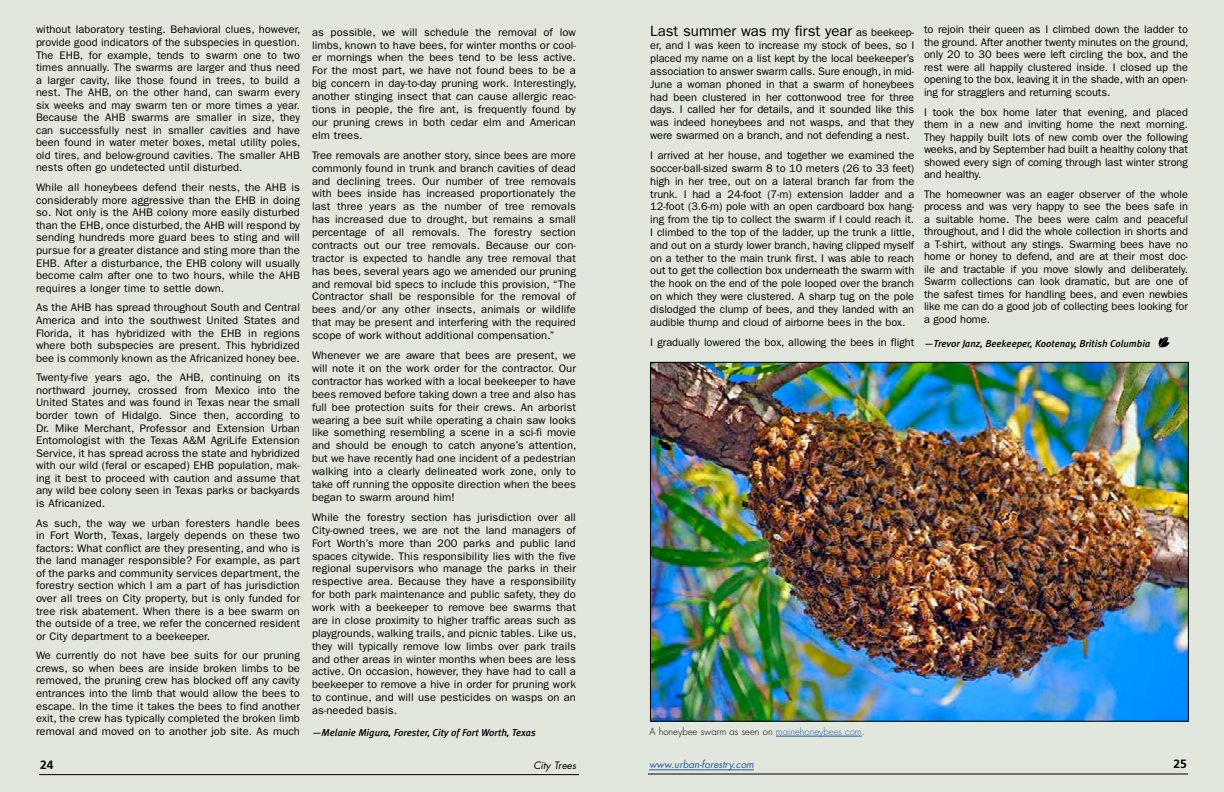
<style>
.page{position:relative;width:1224px;height:792px;background:#fff}
.page>*{position:absolute;margin:0;border:0;box-sizing:border-box;transform-origin:0 0}
.t1{font:15px "Franklin Gothic";letter-spacing:-.005em;color:#000}
.t2{font:700 12px "Frutiger";color:#000}
.t3{font:11px/12.6px "Franklin Gothic";letter-spacing:.005em;color:#000;text-align:justify}
.t4{font:italic 500 10px "Meta Plus";color:#000}
.t5{font:italic 10px "Futura";color:#215e9e}
.t6{font:italic 10px "Futura";color:#000}
.t7{font:300 9.5px "Futura";color:#000}
.s1{font-size:11px}
.s2{color:#215e9e}
</style>
<div class="page">
<div style="left:0;top:0;width:612px;height:792px;background:#e2e7dd"></div>
<div style="left:612px;top:0;width:612px;height:792px;background:#e2e7dd"></div>
<hr style="left:39px;top:774px;width:540px;height:1px;background:#000">
<hr style="left:648px;top:774px;width:540px;height:1px;background:#000">
<hr style="left:649px;top:769px;width:105px;height:1px;background:#215e9e">
<hr style="left:776px;top:736px;width:86px;height:1px;background:#215e9e">
<img style="left:652px;top:364px;width:535px;height:356px">
<svg style="left:1159px;top:337px;width:11px;height:12px"></svg>
<p class="t3" style="left:36px;top:23px;width:266px">without laboratory testing. Behavioral clues, however, provide good indicators of the subspecies in question.<br>The EHB, for example, tends to swarm one to two times annually. The swarms are larger and thus need a larger cavity, like those found in trees, to build a nest. The AHB, on the other hand, can swarm every six weeks and may swarm ten or more times a year.<br>Because the AHB swarms are smaller in size, they can successfully nest in smaller cavities and have been found in water meter boxes, metal utility poles, old tires, and below-ground cavities. The smaller AHB nests often go undetected until disturbed.</p>
<p class="t3" style="left:36px;top:181px;width:266px">While all honeybees defend their nests, the AHB is considerably more aggressive than the EHB in doing so. Not only is the AHB colony more easily disturbed than the EHB, once disturbed, the AHB will respond by sending hundreds more guard bees to sting and will pursue for a greater distance and sting more than the EHB. After a disturbance, the EHB colony will usually become calm after one to two hours, while the AHB requires a longer time to settle down.</p>
<p class="t3" style="left:36px;top:301px;width:266px">As the AHB has spread throughout South and Central America and into the southwest United States and Florida, it has hybridized with the EHB in regions where both subspecies are present. This hybridized bee is commonly known as the Africanized honey bee.</p>
<p class="t3" style="left:36px;top:371px;width:266px">Twenty-five years ago, the AHB, continuing on its northward journey, crossed from Mexico into the United States and was found in Texas near the small border town of Hidalgo. Since then, according to Dr. Mike Merchant, Professor and Extension Urban Entomologist with the Texas A&amp;M AgriLife Extension Service, it has spread across the state and hybridized with our wild (feral or escaped) EHB population, mak&shy;ing it best to proceed with caution and assume that any wild bee colony seen in Texas parks or backyards is Africanized.</p>
<p class="t3" style="left:36px;top:517px;width:266px">As such, the way we urban foresters handle bees in Fort Worth, Texas, largely depends on these two factors: What conflict are they presenting, and who is the land manager responsible? For example, as part of the parks and community services department, the forestry section which I am a part of has jurisdiction over all trees on City property, but is only funded for tree risk abatement. When there is a bee swarm on the outside of a tree, we refer the concerned resident or City department to a beekeeper.</p>
<p class="t3" style="left:36px;top:649px;width:266px">We currently do not have bee suits for our pruning crews, so when bees are inside broken limbs to be removed, the pruning crew has blocked off any cavity entrances into the limb that would allow the bees to escape. In the time it takes the bees to find another exit, the crew has typically completed the broken limb removal and moved on to another job site. As much</p>
<p class="t3" style="left:312px;top:26px;width:266px;line-height:12.9px">as possible, we will schedule the removal of low limbs, known to have bees, for winter months or cool&shy;er mornings when the bees tend to be less active.<br>For the most part, we have not found bees to be a big concern in day-to-day pruning work. Interestingly, another stinging insect that can cause allergic reac&shy;tions in people, the fire ant, is frequently found by our pruning crews in both cedar elm and American elm trees.</p>
<p class="t3" style="left:312px;top:149px;width:266px;line-height:12.9px">Tree removals are another story, since bees are more commonly found in trunk and branch cavities of dead and declining trees. Our number of tree removals with bees inside has increased proportionately the last three years as the number of tree removals has increased due to drought, but remains a small percentage of all removals. The forestry section contracts out our tree removals. Because our con&shy;tractor is expected to handle any tree removal that has bees, several years ago we amended our pruning and removal bid specs to include this provision, “The Contractor shall be responsible for the removal of bees and/or any other insects, animals or wildlife that may be present and interfering with the required scope of work without additional compensation.”</p>
<p class="t3" style="left:312px;top:349px;width:266px;line-height:12.9px">Whenever we are aware that bees are present, we will note it on the work order for the contractor. Our contractor has worked with a local beekeeper to have bees removed before taking down a tree and also has full bee protection suits for their crews. An arborist wearing a bee suit while operating a chain saw looks like something resembling a scene in a sci-fi movie and should be enough to catch anyone’s attention, but we have recently had one incident of a pedestrian walking into a clearly delineated work zone, only to take off running the opposite direction when the bees began to swarm around him!</p>
<p class="t3" style="left:312px;top:511px;width:266px;line-height:12.9px">While the forestry section has jurisdiction over all City-owned trees, we are not the land managers of Fort Worth’s more than 200 parks and public land spaces citywide. This responsibility lies with the five regional supervisors who manage the parks in their respective area. Because they have a responsibility for both park maintenance and public safety, they do work with a beekeeper to remove bee swarms that are in close proximity to higher traffic areas such as playgrounds, walking trails, and picnic tables. Like us, they will typically remove low limbs over park trails and other areas in winter months when bees are less active. On occasion, however, they have had to call a beekeeper to remove a hive in order for pruning work to continue, and will use pesticides on wasps on an as-needed basis.</p>
<p class="t4" style="left:312px;top:727px;width:225px">—Melanie Migura, Forester, City of Fort Worth, Texas</p>
<h1 class="t1" style="left:650px;top:23px;width:266px">Last summer was my first year <span class="s1">as beekeep-</span></h1>
<p class="t3" style="left:650px;top:39px;width:266px">er, and I was keen to increase my stock of bees, so I placed my name on a list kept by the local beekeeper’s association to answer swarm calls. Sure enough, in mid-June a woman phoned in that a swarm of honeybees had been clustered in her cottonwood tree for three days. I called her for details, and it sounded like this was indeed honeybees and not wasps, and that they were swarmed on a branch, and not defending a nest.</p>
<p class="t3" style="left:650px;top:149px;width:266px">I arrived at her house, and together we examined the soccer-ball-sized swarm 8 to 10 meters (26 to 33 feet) high in her tree, out on a lateral branch far from the trunk. I had a 24-foot (7-m) extension ladder and a 12-foot (3.6-m) pole with an open cardboard box hang&shy;ing from the tip to collect the swarm if I could reach it.<br>I climbed to the top of the ladder, up the trunk a little, and out on a sturdy lower branch, having clipped myself on a tether to the main trunk first. I was able to reach out to get the collection box underneath the swarm with the hook on the end of the pole looped over the branch on which they were clustered. A sharp tug on the pole dislodged the clump of bees, and they landed with an audible thump and cloud of airborne bees in the box.</p>
<p class="t3" style="left:650px;top:336px;width:266px">I gradually lowered the box, allowing the bees in flight</p>
<p class="t3" style="left:924px;top:24px;width:266px">to rejoin their queen as I climbed down the ladder to the ground. After another twenty minutes on the ground, only 20 to 30 bees were left circling the box, and the rest were all happily clustered inside. I closed up the opening to the box, leaving it in the shade, with an open&shy;ing for stragglers and returning scouts.</p>
<p class="t3" style="left:924px;top:106px;width:266px">I took the box home later that evening, and placed them in a new and inviting home the next morning.<br>They happily built lots of new comb over the following weeks, and by September had built a healthy colony that showed every sign of coming through last winter strong and healthy.</p>
<p class="t3" style="left:924px;top:188px;width:266px">The homeowner was an eager observer of the whole process and was very happy to see the bees safe in a suitable home. The bees were calm and peaceful throughout, and I did the whole collection in shorts and a T-shirt, without any stings. Swarming bees have no home or honey to defend, and are at their most doc&shy;ile and tractable if you move slowly and deliberately.<br>Swarm collections can look dramatic, but are one of the safest times for handling bees, and even newbies like me can do a good job of collecting bees looking for a good home.</p>
<p class="t4" style="left:924px;top:337px;width:228px">—Trevor Janz, Beekeeper, Kootenay, British Columbia</p>
<p class="t7" style="left:649px;top:725px;width:217px">A honeybee swarm as seen on <span class="s2">mainehoneybees.com</span>.</p>
<p class="t2" style="left:40px;top:758px;width:15px">24</p>
<p class="t6" style="left:533px;top:758px;width:44px">City Trees</p>
<p class="t5" style="left:649px;top:758px;width:107px">www.urban-forestry.com</p>
<p class="t2" style="left:1174px;top:757px;width:15px">25</p>
</div>
